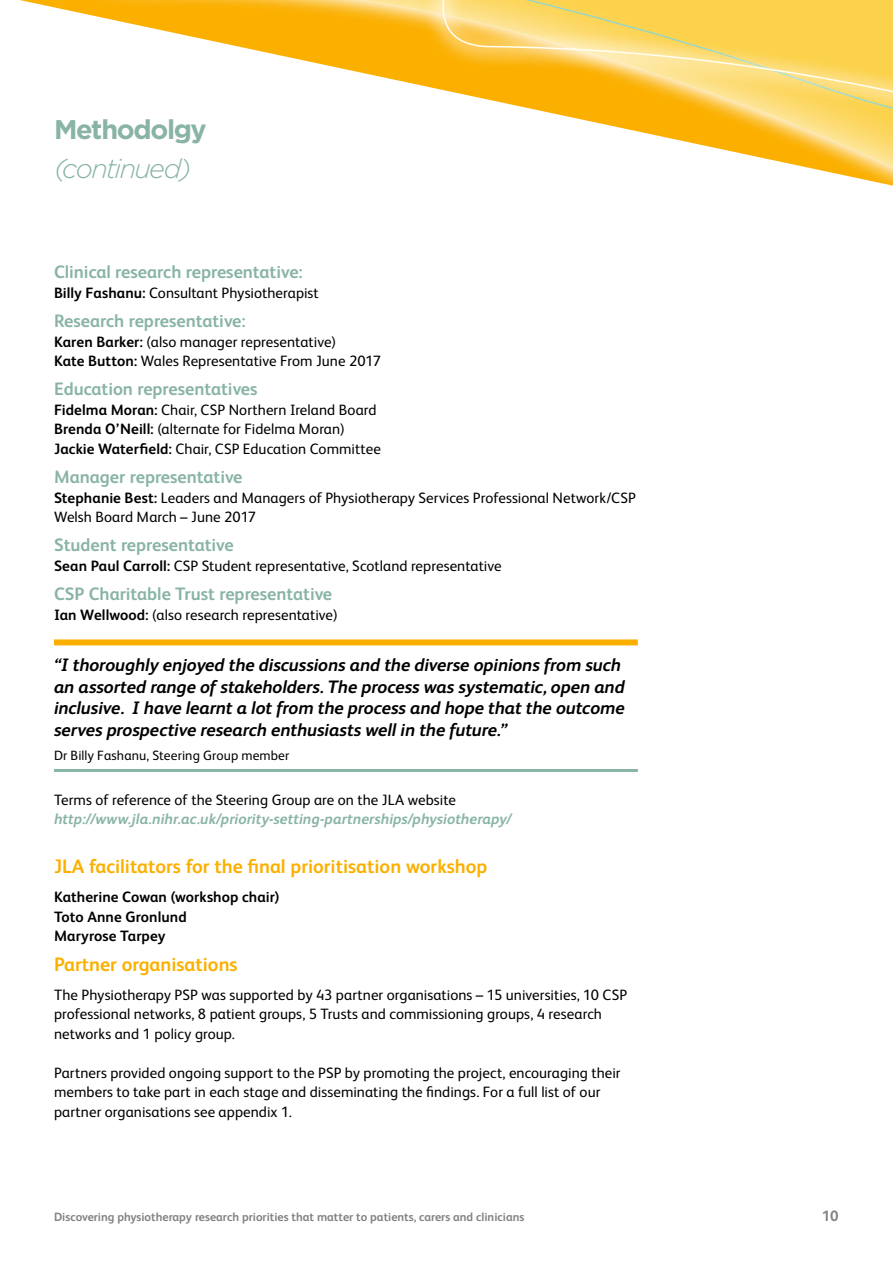
<style>
.page{position:relative;width:893px;height:1263px;background:#fff}
.page>*{position:absolute;margin:0;border:0;box-sizing:border-box;transform-origin:0 0}
.t1{font:italic 300 27px "Gotham";letter-spacing:-.06em;color:#89b4a5}
.t2{font:700 27px "Gotham";letter-spacing:-.05em;color:#89b4a5}
.t3{font:700 19.5px "FS Albert";color:#fbb000}
.t4{font:italic 700 18px/21.6px "FS Albert";letter-spacing:-.005em;color:#000}
.t5{font:700 18px "FS Albert";color:#89b4a5}
.t6{font:15px/19.5px "FS Albert";letter-spacing:.005em;color:#000}
.t7{font:italic 700 15px "FS Albert";color:#89b4a5}
.t8{font:700 15px/19.5px "FS Albert";letter-spacing:.005em;color:#000}
.t9{font:700 15px "FS Albert";color:#808183}
.t10{font:13.5px "FS Albert";letter-spacing:.01em;color:#000}
.t11{font:700 12px "FS Albert";color:#808183}
.s1{font-weight:700}
</style>
<div class="page">
<svg style="left:20px;top:0;width:873px;height:186px"></svg>
<svg style="left:84px;top:0;width:809px;height:171px"></svg>
<div style="left:54px;top:639px;width:584px;height:6px;background:#fbb000"></div>
<hr style="left:54px;top:769px;width:584px;height:3px;background:#89b4a5">
<h1 class="t2" style="left:54px;top:112px;width:154px">Methodolgy</h1>
<h1 class="t1" style="left:54px;top:151px;width:139px">(continued)</h1>
<p class="t5" style="left:54px;top:260px;width:250px">Clinical research representative:</p>
<p class="t6" style="left:54px;top:282px;width:266px"><span class="s1">Billy Fashanu:</span> Consultant Physiotherapist</p>
<p class="t5" style="left:54px;top:309px;width:193px">Research representative:</p>
<p class="t6" style="left:54px;top:331px;width:328px"><span class="s1">Karen Barker:</span> (also manager representative)<br><span class="s1">Kate Button:</span> Wales Representative From June 2017</p>
<p class="t5" style="left:54px;top:377px;width:205px">Education representatives</p>
<p class="t6" style="left:54px;top:399px;width:328px"><span class="s1">Fidelma Moran:</span> Chair, CSP Northern Ireland Board<br><span class="s1">Brenda O’Neill:</span> (alternate for Fidelma Moran)<br><span class="s1">Jackie Waterfield:</span> Chair, CSP Education Committee</p>
<p class="t5" style="left:54px;top:465px;width:190px">Manager representative</p>
<p class="t6" style="left:54px;top:487px;width:583px"><span class="s1">Stephanie Best:</span> Leaders and Managers of Physiotherapy Services Professional Network/CSP<br>Welsh Board March – June 2017</p>
<p class="t5" style="left:54px;top:533px;width:181px">Student representative</p>
<p class="t6" style="left:54px;top:555px;width:449px"><span class="s1">Sean Paul Carroll:</span> CSP Student representative, Scotland representative</p>
<p class="t5" style="left:54px;top:582px;width:280px">CSP Charitable Trust representative</p>
<p class="t6" style="left:54px;top:604px;width:285px"><span class="s1">Ian Wellwood:</span> (also research representative)</p>
<p class="t4" style="left:54px;top:653px;width:572px">“I thoroughly enjoyed the discussions and the diverse opinions from such an assorted range of stakeholders. The process was systematic, open and inclusive. I have learnt a lot from the process and hope that the outcome serves prospective research enthusiasts well in the future.”</p>
<p class="t10" style="left:54px;top:747px;width:237px">Dr Billy Fashanu, Steering Group member</p>
<p class="t6" style="left:54px;top:789px;width:403px">Terms of reference of the Steering Group are on the JLA website</p>
<p class="t7" style="left:54px;top:809px;width:459px">http://www.jla.nihr.ac.uk/priority-setting-partnerships/physiotherapy/</p>
<h2 class="t3" style="left:54px;top:853px;width:435px">JLA facilitators for the final prioritisation workshop</h2>
<p class="t8" style="left:54px;top:887px;width:227px">Katherine Cowan (workshop chair)<br>Toto Anne Gronlund<br>Maryrose Tarpey</p>
<h2 class="t3" style="left:54px;top:951px;width:185px">Partner organisations</h2>
<p class="t6" style="left:54px;top:984px;width:575px">The Physiotherapy PSP was supported by 43 partner organisations – 15 universities, 10 CSP professional networks, 8 patient groups, 5 Trusts and commissioning groups, 4 research networks and 1 policy group.</p>
<p class="t6" style="left:54px;top:1062px;width:568px">Partners provided ongoing support to the PSP by promoting the project, encouraging their members to take part in each stage and disseminating the findings. For a full list of our partner organisations see appendix 1.</p>
<p class="t11" style="left:54px;top:1208px;width:472px">Discovering physiotherapy research priorities that matter to patients, carers and clinicians</p>
<p class="t9" style="left:822px;top:1205px;width:18px">10</p>
</div>
